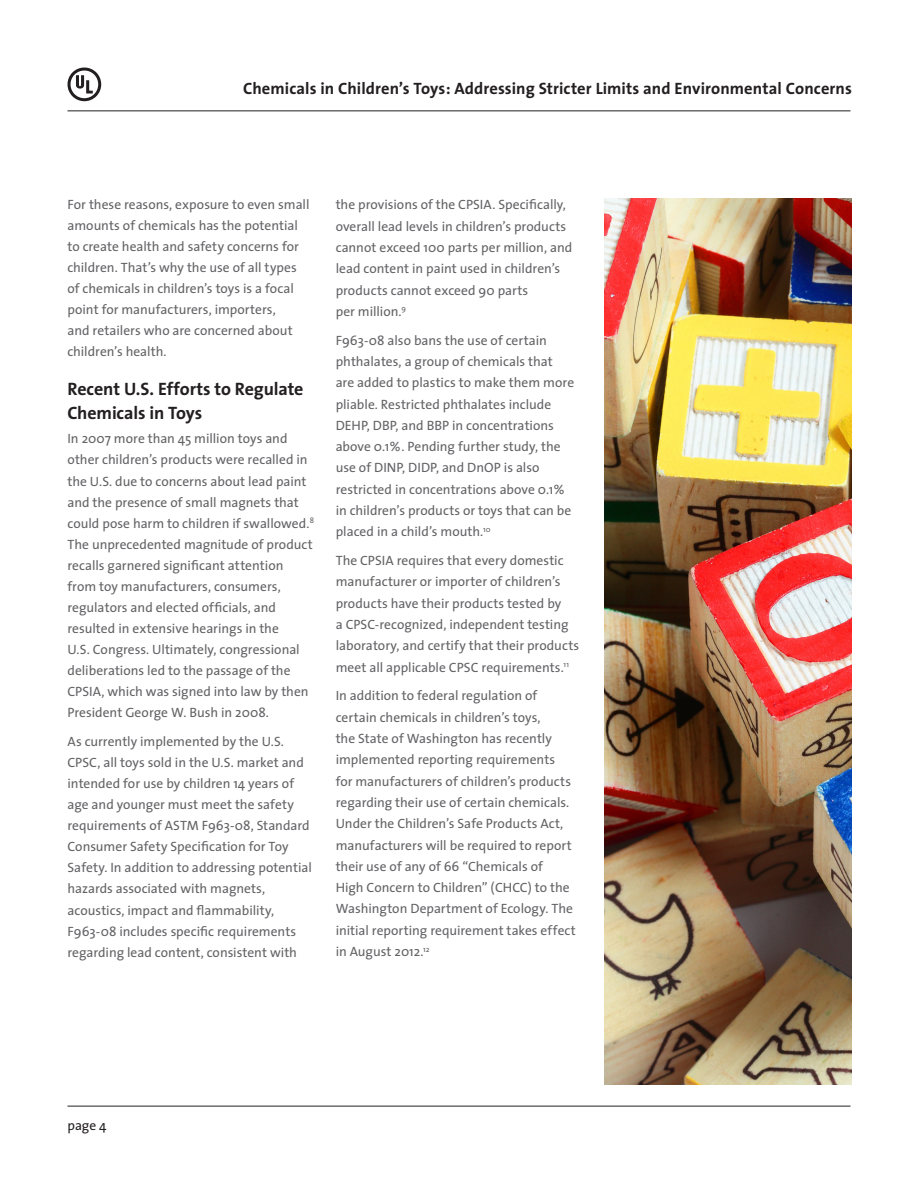
<style>
.page{position:relative;width:918px;height:1188px;background:#fff}
.page>*{position:absolute;margin:0;border:0;box-sizing:border-box;transform-origin:0 0}
.Body_Copy{font:700 18px/24px "The Sans";letter-spacing:-.01em;color:#231f20}
.t1{font:700 16.5px "The Sans";letter-spacing:.005em;color:#231f20}
.Body_Copy-2{font:13.5px/21.3px "The Sans";color:#636366}
.t2{font:13.5px "The Sans";color:#231f20}
</style>
<div class="page">
<hr style="left:68px;top:111px;width:782px;height:1px;background:#231f20">
<hr style="left:68px;top:1106px;width:782px;height:1px;background:#231f20">
<svg style="left:67px;top:67px;width:35px;height:35px"></svg>
<img style="left:605px;top:199px;width:246px;height:886px">
<p class="t1" style="left:243px;top:74px;width:610px">Chemicals in Children’s Toys: Addressing Stricter Limits and Environmental Concerns</p>
<p class="Body_Copy-2" style="left:68px;top:194px;width:244px">For these reasons, exposure to even small amounts of chemicals has the potential to create health and safety concerns for children. That’s why the use of all types of chemicals in children’s toys is a focal point for manufacturers, importers,<br>and retailers who are concerned about children’s health.</p>
<p class="Body_Copy" style="left:68px;top:377px;width:237px">Recent U.S. Efforts to Regulate<br>Chemicals in Toys</p>
<p class="Body_Copy-2" style="left:68px;top:428px;width:248px">In 2007 more than 45 million toys and other children’s products were recalled in the U.S. due to concerns about lead paint and the presence of small magnets that could pose harm to children if swallowed.<sup>8<br></sup>The unprecedented magnitude of product recalls garnered significant attention from toy manufacturers, consumers, regulators and elected officials, and resulted in extensive hearings in the<br>U.S. Congress. Ultimately, congressional deliberations led to the passage of the CPSIA, which was signed into law by then President George W. Bush in 2008.</p>
<p class="Body_Copy-2" style="left:68px;top:730px;width:246px">As currently implemented by the U.S.<br>CPSC, all toys sold in the U.S. market and intended for use by children 14 years of age and younger must meet the safety requirements of ASTM F963-08, Standard Consumer Safety Specification for Toy Safety. In addition to addressing potential hazards associated with magnets, acoustics, impact and flammability, F963-08 includes specific requirements regarding lead content, consistent with</p>
<p class="Body_Copy-2" style="left:336px;top:194px;width:238px">the provisions of the CPSIA. Specifically, overall lead levels in children’s products cannot exceed 100 parts per million, and lead content in paint used in children’s products cannot exceed 90 parts<br>per million.<sup>9</sup></p>
<p class="Body_Copy-2" style="left:336px;top:329px;width:240px">F963-08 also bans the use of certain phthalates, a group of chemicals that are added to plastics to make them more pliable. Restricted phthalates include DEHP, DBP, and BBP in concentrations above 0.1%. Pending further study, the use of DINP, DIDP, and DnOP is also restricted in concentrations above 0.1% in children’s products or toys that can be placed in a child’s mouth.<sup>10</sup></p>
<p class="Body_Copy-2" style="left:336px;top:550px;width:245px">The CPSIA requires that every domestic manufacturer or importer of children’s products have their products tested by<br>a CPSC-recognized, independent testing laboratory, and certify that their products meet all applicable CPSC requirements.<sup>11</sup></p>
<p class="Body_Copy-2" style="left:336px;top:685px;width:242px">In addition to federal regulation of certain chemicals in children’s toys,<br>the State of Washington has recently implemented reporting requirements<br>for manufacturers of children’s products regarding their use of certain chemicals.<br>Under the Children’s Safe Products Act, manufacturers will be required to report their use of any of 66 “Chemicals of<br>High Concern to Children” (CHCC) to the Washington Department of Ecology. The initial reporting requirement takes effect in August 2012.<sup>12</sup></p>
<p class="t2" style="left:68px;top:1115px;width:41px">page 4</p>
</div>
